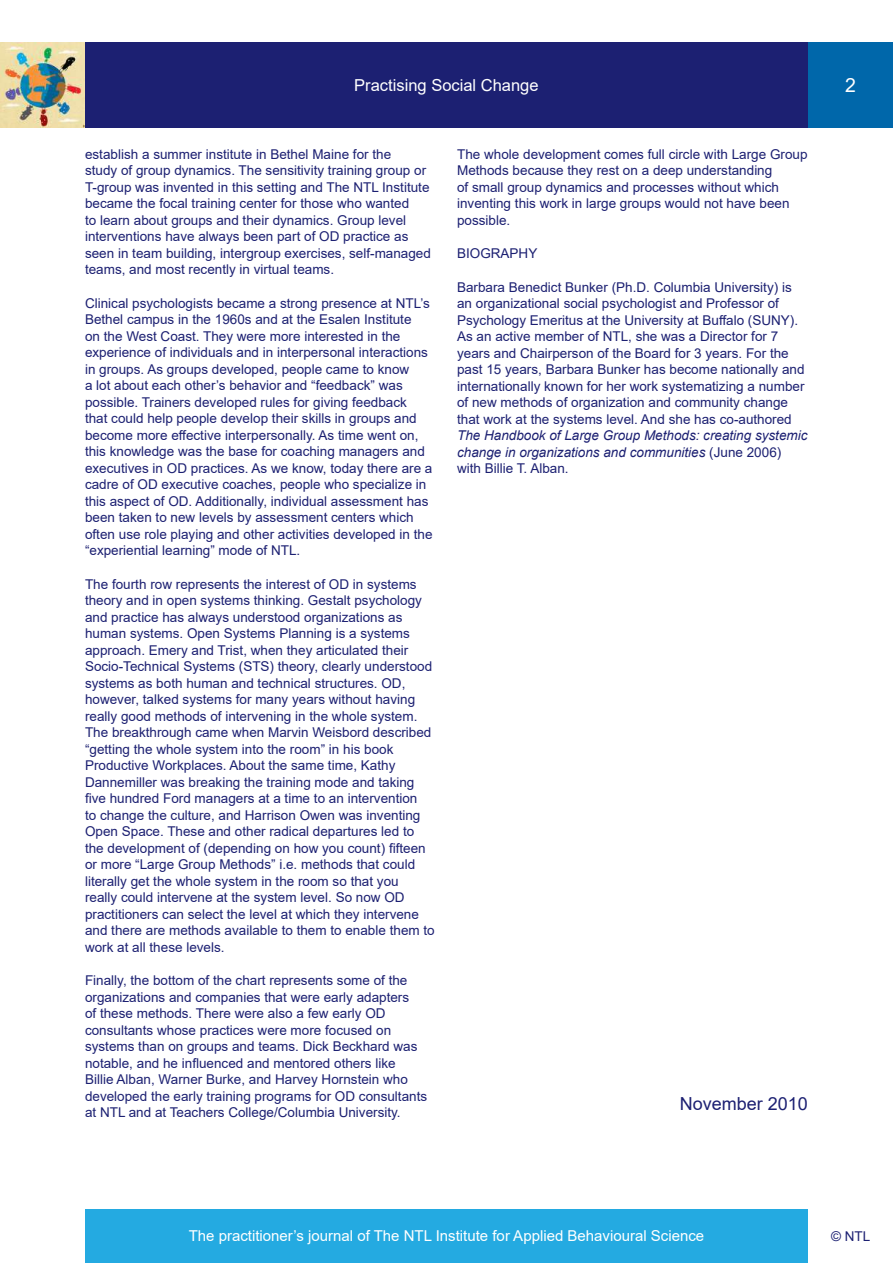
<style>
.page{position:relative;width:893px;height:1263px;background:#fff}
.page>*{position:absolute;margin:0;border:0;box-sizing:border-box;transform-origin:0 0}
.t1{font:19.5px "Arial";color:#fff}
.t2{font:18px "Arial";color:#1c2072}
.t3{font:16.5px "Arial";color:#fff}
.t4{font:15px "Arial";color:#fff}
.t5{font:13.5px/16.5px "Arial";color:#1c2072}
.t6{font:italic 13.5px/16.5px "Arial";color:#1c2072}
.s1{font-style:normal}
</style>
<div class="page">
<div style="left:808px;top:43px;width:85px;height:85px;background:#0067aa"></div>
<img style="left:0;top:43px;width:85px;height:85px">
<div style="left:85px;top:1209px;width:723px;height:54px;background:#24aae1"></div>
<div style="left:85px;top:43px;width:723px;height:85px;background:#1c2072"></div>
<p class="t3" style="left:354px;top:74px;width:186px">Practising Social Change</p>
<p class="t5" style="left:85px;top:146px;width:347px">establish a summer institute in Bethel Maine for the<br>study of group dynamics. The sensitivity training group or T-group was invented in this setting and The NTL Institute became the focal training center for those who wanted<br>to learn about groups and their dynamics. Group level interventions have always been part of OD practice as seen in team building, intergroup exercises, self-managed teams, and most recently in virtual teams.</p>
<p class="t5" style="left:85px;top:295px;width:349px">Clinical psychologists became a strong presence at NTL’s Bethel campus in the 1960s and at the Esalen Institute<br>on the West Coast. They were more interested in the experience of individuals and in interpersonal interactions in groups. As groups developed, people came to know<br>a lot about each other’s behavior and “feedback” was possible. Trainers developed rules for giving feedback that could help people develop their skills in groups and become more effective interpersonally. As time went on, this knowledge was the base for coaching managers and executives in OD practices. As we know, today there are a cadre of OD executive coaches, people who specialize in this aspect of OD. Additionally, individual assessment has been taken to new levels by assessment centers which often use role playing and other activities developed in the “experiential learning” mode of NTL.</p>
<p class="t5" style="left:85px;top:576px;width:351px">The fourth row represents the interest of OD in systems theory and in open systems thinking. Gestalt psychology and practice has always understood organizations as human systems. Open Systems Planning is a systems approach. Emery and Trist, when they articulated their Socio-Technical Systems (STS) theory, clearly understood systems as both human and technical structures. OD, however, talked systems for many years without having really good methods of intervening in the whole system.<br>The breakthrough came when Marvin Weisbord described “getting the whole system into the room” in his book Productive Workplaces. About the same time, Kathy Dannemiller was breaking the training mode and taking five hundred Ford managers at a time to an intervention<br>to change the culture, and Harrison Owen was inventing Open Space. These and other radical departures led to the development of (depending on how you count) fifteen or more “Large Group Methods” i.e. methods that could literally get the whole system in the room so that you<br>really could intervene at the system level. So now OD practitioners can select the level at which they intervene and there are methods available to them to enable them to work at all these levels.</p>
<p class="t5" style="left:85px;top:972px;width:344px">Finally, the bottom of the chart represents some of the organizations and companies that were early adapters<br>of these methods. There were also a few early OD consultants whose practices were more focused on systems than on groups and teams. Dick Beckhard was notable, and he influenced and mentored others like Billie Alban, Warner Burke, and Harvey Hornstein who developed the early training programs for OD consultants at NTL and at Teachers College/Columbia University.</p>
<p class="t5" style="left:457px;top:146px;width:352px">The whole development comes full circle with Large Group Methods because they rest on a deep understanding<br>of small group dynamics and processes without which inventing this work in large groups would not have been possible.</p>
<p class="t5" style="left:457px;top:245px;width:82px">BIOGRAPHY</p>
<p class="t5" style="left:457px;top:279px;width:349px">Barbara Benedict Bunker (Ph.D. Columbia University) is an organizational social psychologist and Professor of Psychology Emeritus at the University at Buffalo (SUNY).<br>As an active member of NTL, she was a Director for 7 years and Chairperson of the Board for 3 years. For the past 15 years, Barbara Bunker has become nationally and internationally known for her work systematizing a number of new methods of organization and community change that work at the systems level. And she has co-authored</p>
<p class="t6" style="left:457px;top:427px;width:352px">The Handbook of Large Group Methods: creating systemic change in organizations and communities <span class="s1">(June 2006) with Billie T. Alban.</span></p>
<h2 class="t2" style="left:680px;top:1091px;width:130px">November 2010</h2>
<h1 class="t1" style="left:845px;top:72px;width:12px">2</h1>
<p class="t4" style="left:189px;top:1226px;width:517px">The practitioner’s journal of The NTL Institute for Applied Behavioural Science</p>
<p class="t5" style="left:831px;top:1228px;width:41px">© NTL</p>
</div>
